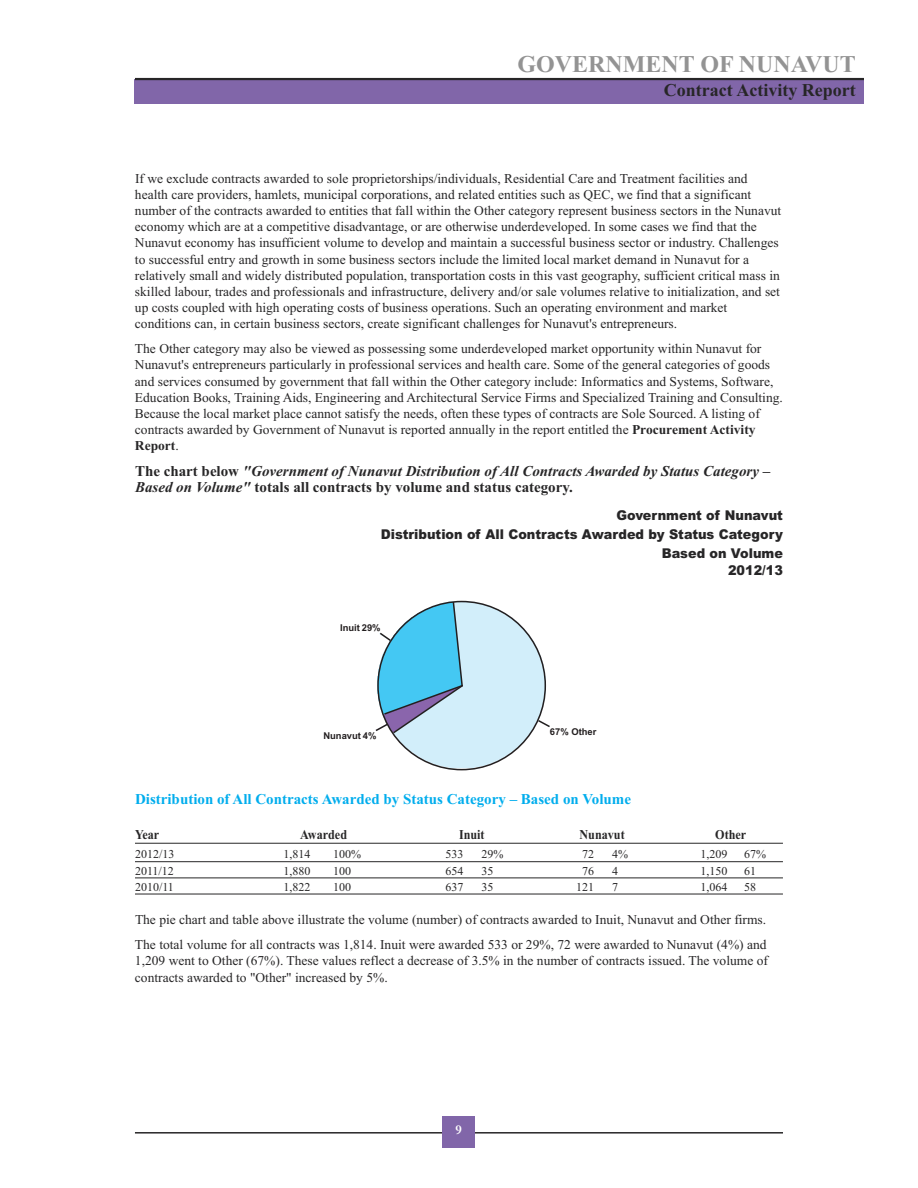
<style>
.page{position:relative;width:918px;height:1188px;background:#fff}
.page>*{position:absolute;margin:0;border:0;box-sizing:border-box;transform-origin:0 0}
.t1{font:700 24px "Times New Roman";color:#939393}
.t2{font:700 18px "Times New Roman";color:#272627}
.t3{font:italic 700 15px/16.5px "Times New Roman";color:#272627}
.t4{font:700 15px "Times New Roman";color:#00aded}
.t5{font:13.5px/16.2px "Times New Roman";color:#272627}
.t6{font:900 13.5px/19.2px "Arial";color:#272627;text-align:right;scale:.95 1}
.t7{font:700 13.5px "Times New Roman";color:#272627;scale:.9 1}
.t8{font:700 13.5px "Garamond";color:#fff}
.t9{font:12px "Times New Roman";color:#272627}
.t10{font:700 9.45px "Arial";color:#231f20}
.s1{font-weight:700}
.s2{font-style:normal}
</style>
<div class="page">
<div style="left:135px;top:79px;width:729px;height:25px;background:#8166a9"></div>
<hr style="left:135px;top:78px;width:729px;height:2px;background:#272627">
<hr style="left:135px;top:1132px;width:648px;height:2px;background:#272627">
<div style="left:442px;top:1116px;width:33px;height:31px;background:#8166a9"></div>
<hr style="left:135px;top:843px;width:648px;height:1px;background:#272627">
<hr style="left:135px;top:861px;width:648px;height:1px;background:#272627">
<hr style="left:135px;top:878px;width:648px;height:1px;background:#272627">
<hr style="left:135px;top:894px;width:648px;height:1px;background:#272627">
<svg style="left:375px;top:600px;width:175px;height:168px"></svg>
<h1 class="t1" style="left:518px;top:49px;width:340px">GOVERNMENT OF NUNAVUT</h1>
<h2 class="t2" style="left:664px;top:79px;width:193px">Contract Activity Report</h2>
<p class="t5" style="left:135px;top:170px;width:648px">If we exclude contracts awarded to sole proprietorships/individuals, Residential Care and Treatment facilities and health care providers, hamlets, municipal corporations, and related entities such as QEC, we find that a significant number of the contracts awarded to entities that fall within the Other category represent business sectors in the Nunavut economy which are at a competitive disadvantage, or are otherwise underdeveloped. In some cases we find that the Nunavut economy has insufficient volume to develop and maintain a successful business sector or industry. Challenges to successful entry and growth in some business sectors include the limited local market demand in Nunavut for a relatively small and widely distributed population, transportation costs in this vast geography, sufficient critical mass in skilled labour, trades and professionals and infrastructure, delivery and/or sale volumes relative to initialization, and set up costs coupled with high operating costs of business operations. Such an operating environment and market conditions can, in certain business sectors, create significant challenges for Nunavut's entrepreneurs.</p>
<p class="t5" style="left:135px;top:340px;width:649px">The Other category may also be viewed as possessing some underdeveloped market opportunity within Nunavut for Nunavut's entrepreneurs particularly in professional services and health care. Some of the general categories of goods and services consumed by government that fall within the Other category include: Informatics and Systems, Software, Education Books, Training Aids, Engineering and Architectural Service Firms and Specialized Training and Consulting.<br>Because the local market place cannot satisfy the needs, often these types of contracts are Sole Sourced. A listing of contracts awarded by Government of Nunavut is reported annually in the report entitled the <span class="s1">Procurement Activity Report</span>.</p>
<p class="t3" style="left:135px;top:462px;width:637px"><span class="s2">The chart below</span> "Government of Nunavut Distribution of All Contracts Awarded by Status Category –<br>Based on Volume" <span class="s2">totals all contracts by volume and status category.</span></p>
<p class="t6" style="left:381px;top:506px;width:425px">Government of Nunavut<br>Distribution of All Contracts Awarded by Status Category<br>Based on Volume</p>
<p class="t6" style="left:728px;top:561px;width:59px">2012/13</p>
<p class="t10" style="left:340px;top:622px;width:42px">Inuit 29%</p>
<p class="t10" style="left:323px;top:729px;width:55px">Nunavut 4%</p>
<p class="t10" style="left:550px;top:725px;width:48px">67% Other</p>
<p class="t4" style="left:135px;top:790px;width:498px">Distribution of All Contracts Awarded by Status Category – Based on Volume</p>
<p class="t7" style="left:135px;top:827px;width:28px">Year</p>
<p class="t7" style="left:300px;top:827px;width:54px">Awarded</p>
<p class="t7" style="left:459px;top:827px;width:30px">Inuit</p>
<p class="t7" style="left:580px;top:827px;width:52px">Nunavut</p>
<p class="t7" style="left:715px;top:827px;width:36px">Other</p>
<p class="t9" style="left:135px;top:847px;width:41px">2012/13</p>
<p class="t9" style="left:284px;top:847px;width:28px">1,814</p>
<p class="t9" style="left:333px;top:847px;width:29px">100%</p>
<p class="t9" style="left:446px;top:847px;width:19px">533</p>
<p class="t9" style="left:482px;top:847px;width:23px">29%</p>
<p class="t9" style="left:582px;top:847px;width:13px">72</p>
<p class="t9" style="left:612px;top:847px;width:17px">4%</p>
<p class="t9" style="left:700px;top:847px;width:28px">1,209</p>
<p class="t9" style="left:744px;top:847px;width:23px">67%</p>
<p class="t9" style="left:135px;top:863px;width:40px">2011/12</p>
<p class="t9" style="left:284px;top:863px;width:28px">1,880</p>
<p class="t9" style="left:333px;top:863px;width:19px">100</p>
<p class="t9" style="left:446px;top:863px;width:19px">654</p>
<p class="t9" style="left:482px;top:863px;width:13px">35</p>
<p class="t9" style="left:582px;top:863px;width:13px">76</p>
<p class="t9" style="left:612px;top:863px;width:7px">4</p>
<p class="t9" style="left:700px;top:863px;width:28px">1,150</p>
<p class="t9" style="left:744px;top:863px;width:13px">61</p>
<p class="t9" style="left:135px;top:880px;width:40px">2010/11</p>
<p class="t9" style="left:284px;top:880px;width:28px">1,822</p>
<p class="t9" style="left:333px;top:880px;width:19px">100</p>
<p class="t9" style="left:446px;top:880px;width:19px">637</p>
<p class="t9" style="left:482px;top:880px;width:13px">35</p>
<p class="t9" style="left:576px;top:880px;width:19px">121</p>
<p class="t9" style="left:612px;top:880px;width:7px">7</p>
<p class="t9" style="left:700px;top:880px;width:28px">1,064</p>
<p class="t9" style="left:744px;top:880px;width:13px">58</p>
<p class="t5" style="left:135px;top:907px;width:633px;line-height:25.2px">The pie chart and table above illustrate the volume (number) of contracts awarded to Inuit, Nunavut and Other firms.<br>The total volume for all contracts was 1,814. Inuit were awarded 533 or 29%, 72 were awarded to Nunavut (4%) and</p>
<p class="t5" style="left:135px;top:953px;width:635px">1,209 went to Other (67%). These values reflect a decrease of 3.5% in the number of contracts issued. The volume of contracts awarded to "Other" increased by 5%.</p>
<p class="t8" style="left:455px;top:1122px;width:8px">9</p>
</div>
